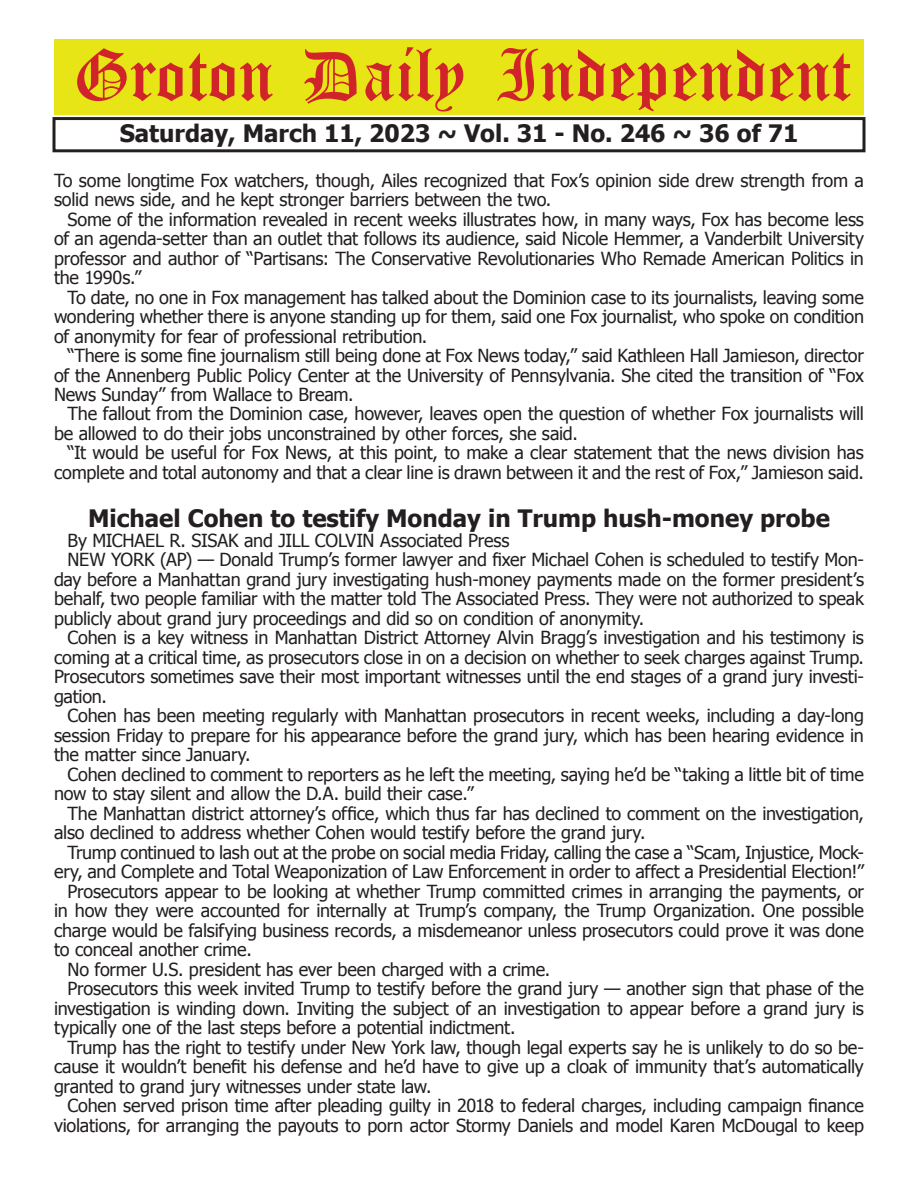
<style>
.page{position:relative;width:918px;height:1188px;background:#fff}
.page>*{position:absolute;margin:0;border:0;box-sizing:border-box;transform-origin:0 0}
.t1{font:54px "Old English Five";color:#d1232a}
.t2{font:700 24px "Tahoma";color:#231f20}
.t3{font:18px/19.5px "Tahoma";letter-spacing:-.01em;color:#231f20;text-align:justify}
</style>
<div class="page">
<div style="left:52px;top:117px;width:814px;height:35px;border:3px solid #231f20"></div>
<div style="left:54px;top:40px;width:810px;height:75px;background:#e7e515"></div>
<h1 class="t1" style="left:73px;top:50px;width:779px">Groton Daily Independent</h1>
<h2 class="t2" style="left:120px;top:116px;width:680px">Saturday, March 11, 2023 ~ Vol. 31 - No. 246 ~ 36 of 71</h2>
<p class="t3" style="left:54px;top:169px;width:812px">To some longtime Fox watchers, though, Ailes recognized that Fox’s opinion side drew strength from a solid news side, and he kept stronger barriers between the two.</p>
<p class="t3" style="left:54px;top:208px;width:812px;text-indent:14px">Some of the information revealed in recent weeks illustrates how, in many ways, Fox has become less of an agenda-setter than an outlet that follows its audience, said Nicole Hemmer, a Vanderbilt University professor and author of “Partisans: The Conservative Revolutionaries Who Remade American Politics in the 1990s.”</p>
<p class="t3" style="left:54px;top:286px;width:812px;text-indent:14px">To date, no one in Fox management has talked about the Dominion case to its journalists, leaving some wondering whether there is anyone standing up for them, said one Fox journalist, who spoke on condition of anonymity for fear of professional retribution.</p>
<p class="t3" style="left:54px;top:345px;width:811px;text-indent:14px">“There is some fine journalism still being done at Fox News today,” said Kathleen Hall Jamieson, director of the Annenberg Public Policy Center at the University of Pennsylvania. She cited the transition of “Fox News Sunday” from Wallace to Bream.</p>
<p class="t3" style="left:54px;top:403px;width:811px;text-indent:14px">The fallout from the Dominion case, however, leaves open the question of whether Fox journalists will be allowed to do their jobs unconstrained by other forces, she said.</p>
<p class="t3" style="left:54px;top:442px;width:811px;text-align:right">“It would be useful for Fox News, at this point, to make a clear statement that the news division has complete and total autonomy and that a clear line is drawn between it and the rest of Fox,” Jamieson said.</p>
<h2 class="t2" style="left:88px;top:502px;width:743px">Michael Cohen to testify Monday in Trump hush-money probe</h2>
<p class="t3" style="left:68px;top:530px;width:444px">By MICHAEL R. SISAK and JILL COLVIN Associated Press</p>
<p class="t3" style="left:68px;top:549px;width:798px">NEW YORK (AP) — Donald Trump’s former lawyer and fixer Michael Cohen is scheduled to testify Mon-</p>
<p class="t3" style="left:54px;top:569px;width:812px">day before a Manhattan grand jury investigating hush-money payments made on the former president’s</p>
<p class="t3" style="left:54px;top:588px;width:811px">behalf, two people familiar with the matter told The Associated Press. They were not authorized to speak</p>
<p class="t3" style="left:54px;top:608px;width:592px">publicly about grand jury proceedings and did so on condition of anonymity.</p>
<p class="t3" style="left:68px;top:627px;width:798px">Cohen is a key witness in Manhattan District Attorney Alvin Bragg’s investigation and his testimony is</p>
<p class="t3" style="left:54px;top:647px;width:812px">coming at a critical time, as prosecutors close in on a decision on whether to seek charges against Trump.</p>
<p class="t3" style="left:54px;top:666px;width:812px">Prosecutors sometimes save their most important witnesses until the end stages of a grand jury investi-</p>
<p class="t3" style="left:54px;top:686px;width:54px">gation.</p>
<p class="t3" style="left:68px;top:705px;width:798px">Cohen has been meeting regularly with Manhattan prosecutors in recent weeks, including a day-long</p>
<p class="t3" style="left:54px;top:725px;width:812px">session Friday to prepare for his appearance before the grand jury, which has been hearing evidence in</p>
<p class="t3" style="left:54px;top:744px;width:198px">the matter since January.</p>
<p class="t3" style="left:68px;top:764px;width:798px">Cohen declined to comment to reporters as he left the meeting, saying he’d be “taking a little bit of time</p>
<p class="t3" style="left:54px;top:783px;width:421px">now to stay silent and allow the D.A. build their case.”</p>
<p class="t3" style="left:68px;top:803px;width:798px">The Manhattan district attorney’s office, which thus far has declined to comment on the investigation,</p>
<p class="t3" style="left:54px;top:822px;width:593px">also declined to address whether Cohen would testify before the grand jury.</p>
<p class="t3" style="left:68px;top:842px;width:798px">Trump continued to lash out at the probe on social media Friday, calling the case a “Scam, Injustice, Mock-</p>
<p class="t3" style="left:54px;top:861px;width:812px">ery, and Complete and Total Weaponization of Law Enforcement in order to affect a Presidential Election!”</p>
<p class="t3" style="left:68px;top:881px;width:798px">Prosecutors appear to be looking at whether Trump committed crimes in arranging the payments, or</p>
<p class="t3" style="left:54px;top:900px;width:812px">in how they were accounted for internally at Trump’s company, the Trump Organization. One possible</p>
<p class="t3" style="left:54px;top:920px;width:811px">charge would be falsifying business records, a misdemeanor unless prosecutors could prove it was done</p>
<p class="t3" style="left:54px;top:939px;width:199px">to conceal another crime.</p>
<p class="t3" style="left:68px;top:959px;width:484px">No former U.S. president has ever been charged with a crime.</p>
<p class="t3" style="left:68px;top:978px;width:798px">Prosecutors this week invited Trump to testify before the grand jury — another sign that phase of the</p>
<p class="t3" style="left:54px;top:998px;width:811px">investigation is winding down. Inviting the subject of an investigation to appear before a grand jury is</p>
<p class="t3" style="left:54px;top:1017px;width:463px">typically one of the last steps before a potential indictment.</p>
<p class="t3" style="left:68px;top:1037px;width:798px">Trump has the right to testify under New York law, though legal experts say he is unlikely to do so be-</p>
<p class="t3" style="left:54px;top:1056px;width:811px">cause it wouldn’t benefit his defense and he’d have to give up a cloak of immunity that’s automatically</p>
<p class="t3" style="left:54px;top:1076px;width:379px">granted to grand jury witnesses under state law.</p>
<p class="t3" style="left:68px;top:1095px;width:798px">Cohen served prison time after pleading guilty in 2018 to federal charges, including campaign finance</p>
<p class="t3" style="left:54px;top:1115px;width:811px">violations, for arranging the payouts to porn actor Stormy Daniels and model Karen McDougal to keep</p>
</div>
